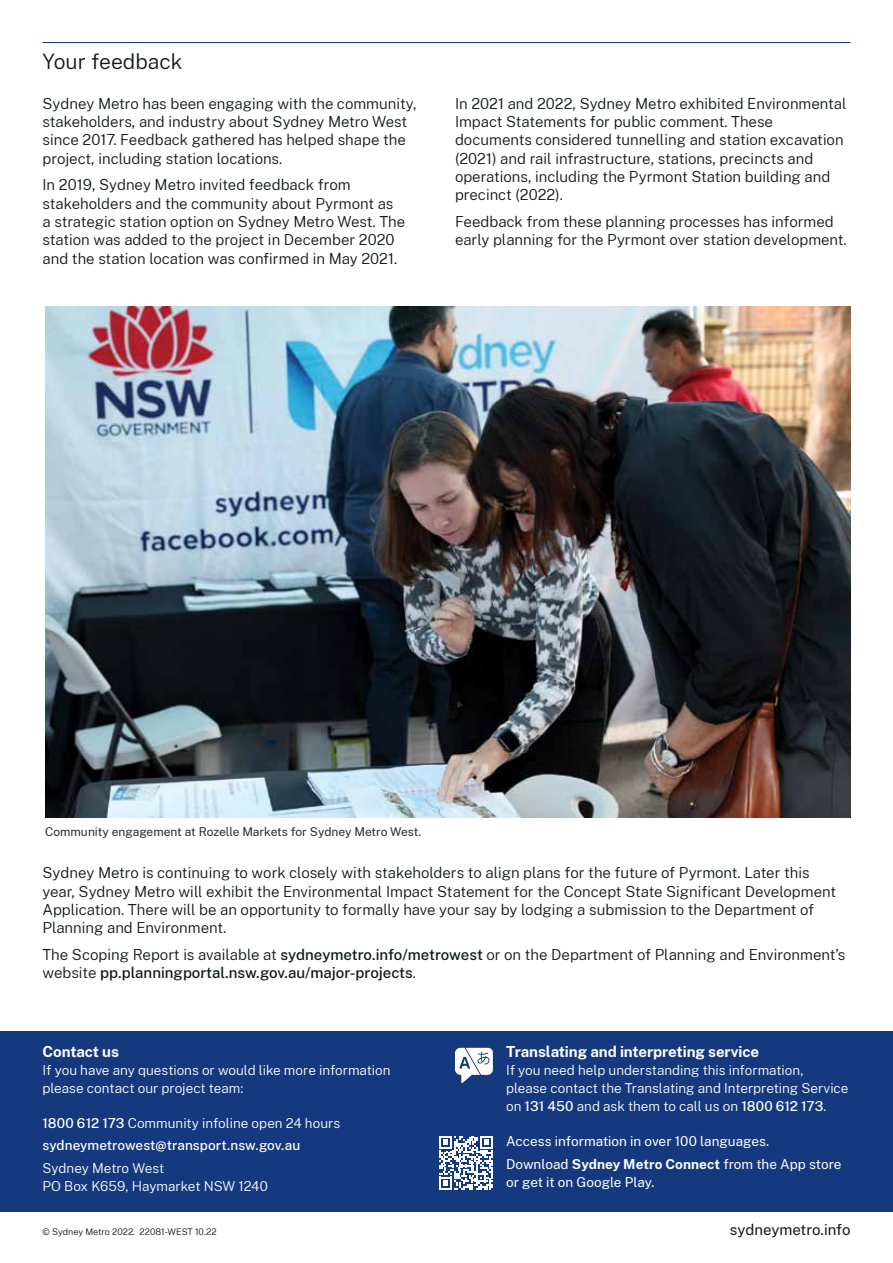
<style>
.page{position:relative;width:893px;height:1263px;background:#fff}
.page>*{position:absolute;margin:0;border:0;box-sizing:border-box;transform-origin:0 0}
._01_B_Infographic_da{font:300 21px "Public Sans NSW";color:#0f1a18}
.Body{font:300 15px/18.3px "Public Sans NSW";color:#0f1a18}
.t1{font:700 15px "Public Sans NSW";letter-spacing:-.005em;color:#fff}
.t2{font:15px "Public Sans NSW";color:#0f1a18}
.t3{font:300 13.5px/18px "Public Sans NSW";color:#fff}
.t4{font:13.5px/22.4px "Public Sans NSW";color:#fff}
.t5{font:500 13.5px/22.2px "Public Sans NSW";color:#fff}
.t6{font:12px "Public Sans NSW";color:#252f2e}
.t7{font:300 9px "Public Sans NSW";color:#0f1a18}
.s1{font-weight:500}
.s2{font-weight:300}
.s3{font-weight:700}
</style>
<div class="page">
<div style="left:0;top:1031px;width:893px;height:181px;background:#15397f"></div>
<svg style="left:455px;top:1048px;width:38px;height:35px"></svg>
<svg style="left:439px;top:1136px;width:54px;height:54px"></svg>
<hr style="left:43px;top:42px;width:807px;height:1px;background:#15397f">
<img style="left:45px;top:306px;width:805px;height:512px">
<p class="_01_B_Infographic_da" style="left:43px;top:46px;width:141px">Your feedback</p>
<p class="Body" style="left:43px;top:93px;width:375px">Sydney Metro has been engaging with the community, stakeholders, and industry about Sydney Metro West since 2017. Feedback gathered has helped shape the project, including station locations.</p>
<p class="Body" style="left:43px;top:175px;width:364px">In 2019, Sydney Metro invited feedback from stakeholders and the community about Pyrmont as a strategic station option on Sydney Metro West. The station was added to the project in December 2020 and the station location was confirmed in May 2021.</p>
<p class="Body" style="left:455px;top:93px;width:393px">In 2021 and 2022, Sydney Metro exhibited Environmental Impact Statements for public comment. These documents considered tunnelling and station excavation (2021) and rail infrastructure, stations, precincts and operations, including the Pyrmont Station building and precinct (2022).</p>
<p class="Body" style="left:455px;top:211px;width:393px">Feedback from these planning processes has informed early planning for the Pyrmont over station development.</p>
<p class="t6" style="left:45px;top:822px;width:377px">Community engagement at Rozelle Markets for Sydney Metro West.</p>
<p class="Body" style="left:43px;top:863px;width:795px">Sydney Metro is continuing to work closely with stakeholders to align plans for the future of Pyrmont. Later this year, Sydney Metro will exhibit the Environmental Impact Statement for the Concept State Significant Development Application. There will be an opportunity to formally have your say by lodging a submission to the Department of Planning and Environment.</p>
<p class="Body" style="left:43px;top:944px;width:804px">The Scoping Report is available at <span class="s1">sydneymetro.info/metrowest</span> or on the Department of Planning and Environment’s website <span class="s1">pp.planningportal.nsw.gov.au/major-projects</span>.</p>
<p class="t1" style="left:43px;top:1040px;width:78px">Contact us</p>
<p class="t3" style="left:43px;top:1060px;width:350px">If you have any questions or would like more information please contact our project team:</p>
<p class="t5" style="left:43px;top:1111px;width:299px">1800 612 173 <span class="s2">Community infoline open 24 hours </span>sydneymetrowest@transport.nsw.gov.au</p>
<p class="t3" style="left:43px;top:1158px;width:227px">Sydney Metro West<br>PO Box K659, Haymarket NSW 1240</p>
<p class="t1" style="left:506px;top:1040px;width:255px">Translating and interpreting service</p>
<p class="t3" style="left:506px;top:1060px;width:344px">If you need help understanding this information,<br>please contact the Translating and Interpreting Service on <span class="s1">131 450</span> and ask them to call us on <span class="s1">1800 612 173</span>.</p>
<p class="t4" style="left:506px;top:1129px;width:337px">Access information in over 100 languages.<br>Download <span class="s3">Sydney Metro Connect</span> from the App store</p>
<p class="t4" style="left:506px;top:1169px;width:150px">or get it on Google Play.</p>
<p class="t7" style="left:43px;top:1225px;width:176px">© Sydney Metro 2022. 22081-WEST 10.22</p>
<p class="t2" style="left:730px;top:1218px;width:122px">sydneymetro.info</p>
</div>
